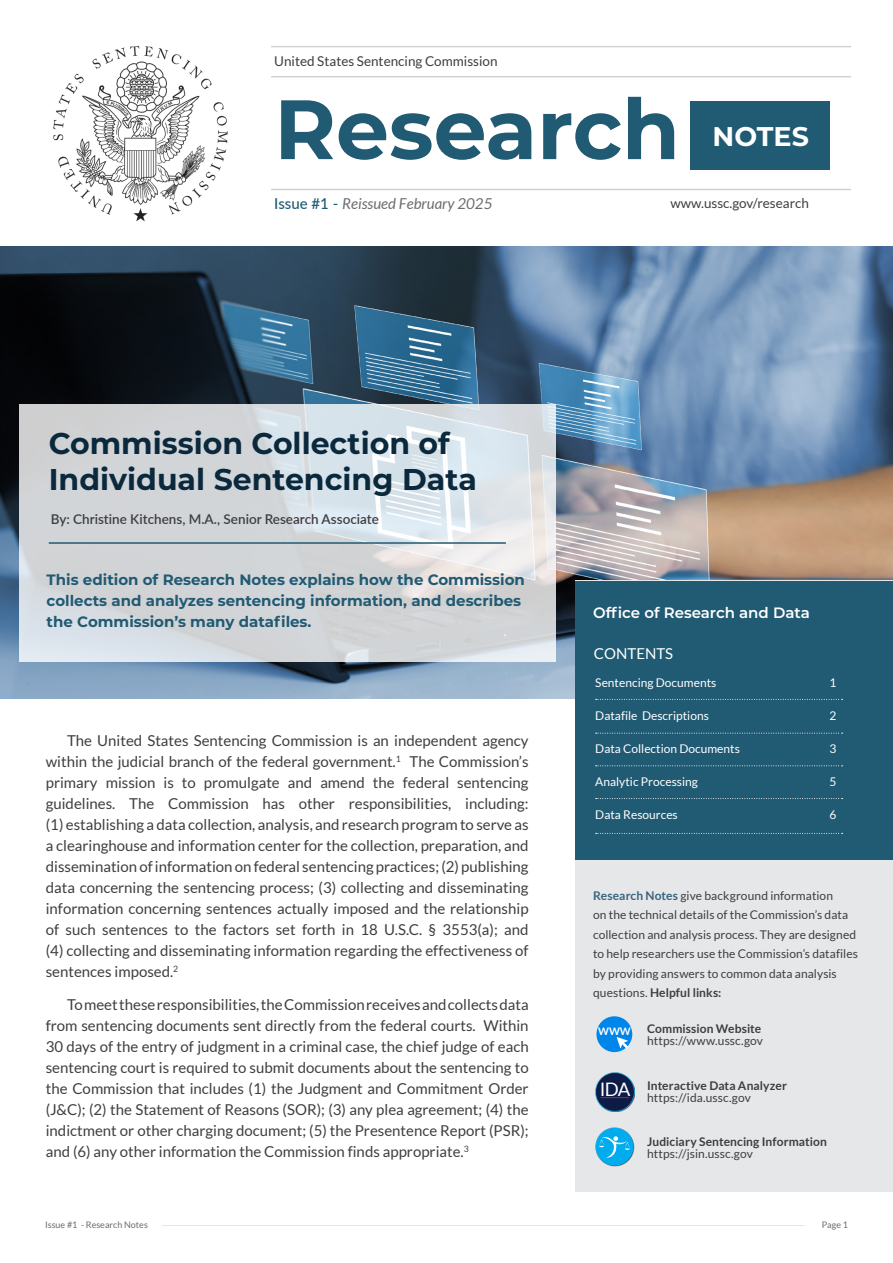
<style>
.page{position:relative;width:893px;height:1263px;background:#fff}
.page>*{position:absolute;margin:0;border:0;box-sizing:border-box;transform-origin:0 0}
._01_Headline{font:700 84px "Montserrat";color:#215a73}
._02_Article_Title{font:700 30px/36px "Montserrat";color:#0b293c}
._02_Article_Title_White{font:700 27px "Montserrat";color:#fff}
.t1{font:18.6px "Lato";color:#fff}
.Research_Notes_Paragraphs{font:15px/21px "Lato";color:#3e3e3f;text-align:justify}
._05a_body_text_Intro{font:700 15px/21px "Montserrat";color:#215a73}
._05a_body_text_Intro-2{font:italic 15px "Lato";color:#6c6d70}
._05a_body_text_Intro_White{font:600 15px "Montserrat";color:#fff}
._09_Article_Name_Left{font:15px "Lato";color:#fff}
._05_body_text{font:13.5px "Lato";color:#3e3e3f}
._05_body_text-2{font:600 13.5px "Lato";color:#3e3e3f}
._05_body_text-3{font:12px/19.5px "Lato";letter-spacing:.005em;color:#3e3e3f}
._05_body_text_White{font:12px "Lato";color:#fff}
._05_body_text-4{font:700 12px/12px "Lato";letter-spacing:.005em;color:#3e3e3f}
.t2{font:700 10.5px "Lato";color:#fff}
.t3{font:9px "Lato";color:#6c6d70}
.s1{font-weight:500;font-style:normal;color:#215a73}
.s2{font-weight:700;color:#37647d}
.s3{font-weight:700}
.s4{font-weight:400}
</style>
<div class="page">
<hr style="left:162px;top:1225px;width:642px;height:1px;background:#e6e7e9">
<img style="left:0;top:246px;width:893px;height:453px">
<hr style="left:271px;top:189px;width:580px;height:1px;background:#d1d2d4">
<hr style="left:271px;top:76px;width:580px;height:1px;background:#d1d2d4">
<hr style="left:271px;top:46px;width:580px;height:1px;background:#d1d2d4">
<svg style="left:19px;top:404px;width:536px;height:257px;background:#d6dade"></svg>
<hr style="left:49px;top:542px;width:457px;height:2px;background:#215a73">
<div style="left:576px;top:581px;width:317px;height:611px;background:#e6e7e9"></div>
<div style="left:576px;top:581px;width:317px;height:278px;background:#215a73"></div>
<img style="left:53px;top:45px;width:175px;height:177px">
<div style="left:690px;top:102px;width:139px;height:68px;background:#215a73"></div>
<svg style="left:596px;top:699px;width:247px;height:1px"></svg>
<svg style="left:596px;top:733px;width:247px;height:1px"></svg>
<svg style="left:596px;top:765px;width:247px;height:1px"></svg>
<svg style="left:596px;top:798px;width:247px;height:1px"></svg>
<svg style="left:596px;top:833px;width:247px;height:1px"></svg>
<div style="left:596px;top:1016px;width:36px;height:36px;background:#0086ea;border-radius:50%"></div>
<svg style="left:617px;top:1037px;width:11px;height:11px"></svg>
<img style="left:595px;top:1072px;width:39px;height:39px">
<svg style="left:601px;top:1097px;width:28px;height:1px"></svg>
<img style="left:595px;top:1128px;width:39px;height:39px">
<svg style="left:599px;top:1136px;width:31px;height:22px"></svg>
<p class="_05_body_text" style="left:274px;top:54px;width:225px">United States Sentencing Commission</p>
<p class="_01_Headline" style="left:274px;top:69px;width:407px">Research</p>
<p class="_02_Article_Title_White" style="left:712px;top:117px;width:98px">NOTES</p>
<p class="_05a_body_text_Intro-2" style="left:274px;top:196px;width:220px"><span class="s1">Issue #1 -</span> Reissued February 2025</p>
<p class="_05_body_text" style="left:670px;top:196px;width:140px">www.ussc.gov/research</p>
<p class="_02_Article_Title" style="left:49px;top:424px;width:430px">Commission Collection of<br>Individual Sentencing Data</p>
<p class="_05_body_text-2" style="left:51px;top:509px;width:330px">By: Christine Kitchens, M.A., Senior Research Associate</p>
<p class="_05a_body_text_Intro" style="left:47px;top:568px;width:480px">This edition of Research Notes explains how the Commission collects and analyzes sentencing information, and describes the Commission’s many datafiles.</p>
<p class="Research_Notes_Paragraphs" style="left:46px;top:729px;width:484px;text-indent:21px">The United States Sentencing Commission is an independent agency within the judicial branch of the federal government.<sup>1</sup> The Commission’s primary mission is to promulgate and amend the federal sentencing guidelines. The Commission has other responsibilities, including: (1) establishing a data collection, analysis, and research program to serve as a clearinghouse and information center for the collection, preparation, and dissemination of information on federal sentencing practices; (2) publishing data concerning the sentencing process; (3) collecting and disseminating information concerning sentences actually imposed and the relationship of such sentences to the factors set forth in 18 U.S.C. § 3553(a); and (4) collecting and disseminating information regarding the effectiveness of sentences imposed.<sup>2</sup></p>
<p class="Research_Notes_Paragraphs" style="left:46px;top:994px;width:484px;text-indent:21px">To meet these responsibilities, the Commission receives and collects data from sentencing documents sent directly from the federal courts. Within 30 days of the entry of judgment in a criminal case, the chief judge of each sentencing court is required to submit documents about the sentencing to the Commission that includes (1) the Judgment and Commitment Order (J&amp;C); (2) the Statement of Reasons (SOR); (3) any plea agreement; (4) the indictment or other charging document; (5) the Presentence Report (PSR); and (6) any other information the Commission finds appropriate.<sup>3</sup></p>
<p class="_05a_body_text_Intro_White" style="left:593px;top:602px;width:218px">Office of Research and Data</p>
<p class="_09_Article_Name_Left" style="left:594px;top:645px;width:81px">CONTENTS</p>
<p class="_05_body_text_White" style="left:595px;top:676px;width:123px">Sentencing Documents</p>
<p class="_05_body_text_White" style="left:595px;top:709px;width:115px">Datafile Descriptions</p>
<p class="_05_body_text_White" style="left:595px;top:742px;width:146px">Data Collection Documents</p>
<p class="_05_body_text_White" style="left:595px;top:775px;width:104px">Analytic Processing</p>
<p class="_05_body_text_White" style="left:595px;top:808px;width:84px">Data Resources</p>
<p class="_05_body_text_White" style="left:829px;top:676px;width:8px">1</p>
<p class="_05_body_text_White" style="left:829px;top:709px;width:8px">2</p>
<p class="_05_body_text_White" style="left:829px;top:742px;width:8px">3</p>
<p class="_05_body_text_White" style="left:829px;top:775px;width:8px">5</p>
<p class="_05_body_text_White" style="left:829px;top:808px;width:8px">6</p>
<p class="_05_body_text-3" style="left:593px;top:885px;width:267px"><span class="s2">Research Notes</span> give background information<br>on the technical details of the Commission’s data collection and analysis process. They are designed to help researchers use the Commission’s datafiles by providing answers to common data analysis questions. <span class="s3">Helpful links:</span></p>
<p class="_05_body_text-3" style="left:647px;top:1023px;width:117px;line-height:12px"><span class="s3">Commission Website </span>https://www.ussc.gov</p>
<p class="_05_body_text-4" style="left:647px;top:1079px;width:141px">Interactive Data Analyzer <span class="s4">https://ida.ussc.gov</span></p>
<p class="_05_body_text-4" style="left:647px;top:1135px;width:181px">Judiciary Sentencing Information</p>
<p class="_05_body_text-3" style="left:647px;top:1143px;width:107px">https://jsin.ussc.gov</p>
<p class="t2" style="left:598px;top:1025px;width:34px">WWW</p>
<p class="t1" style="left:600px;top:1079px;width:32px">IDA</p>
<p class="t3" style="left:45px;top:1219px;width:104px">Issue #1 - Research Notes</p>
<p class="t3" style="left:822px;top:1219px;width:28px">Page 1</p>
</div>
